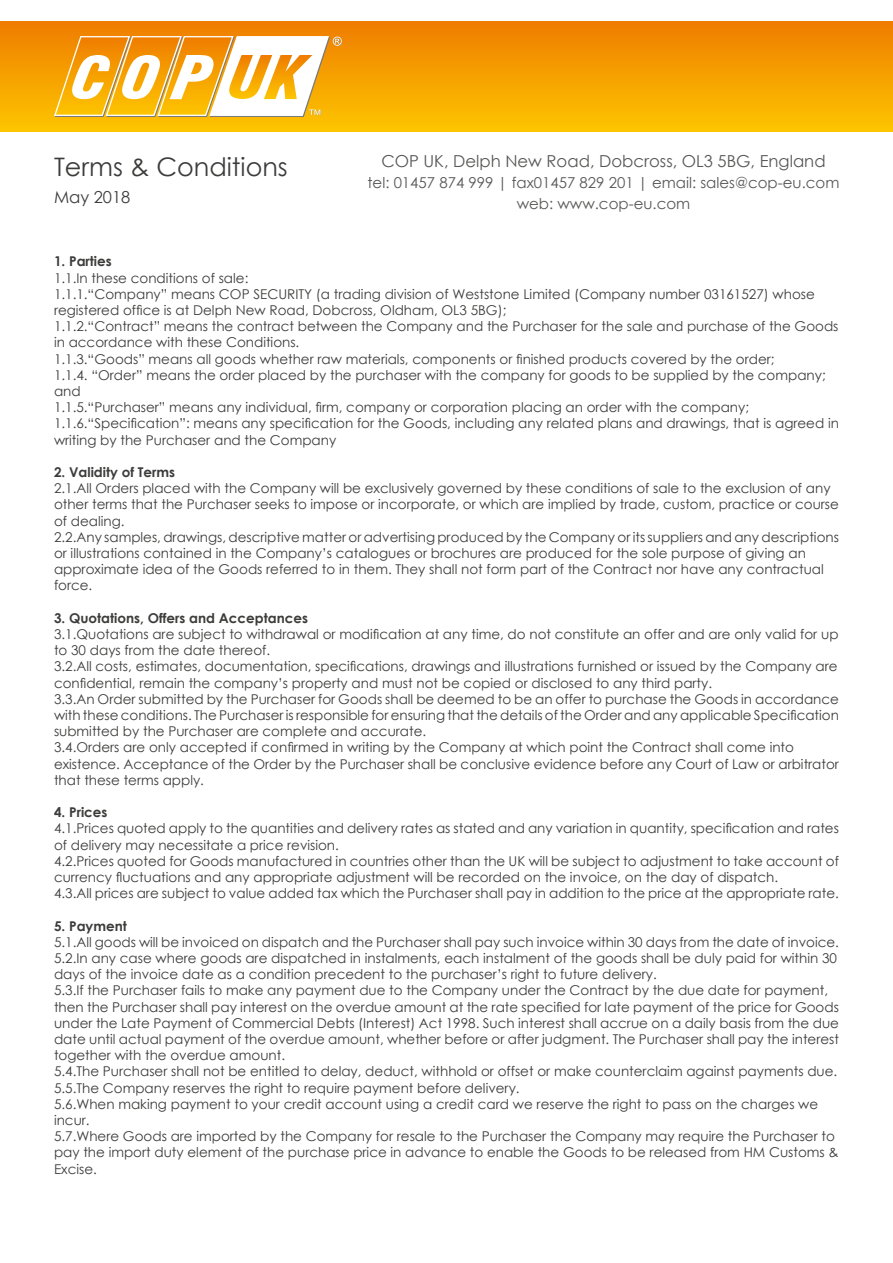
<style>
.page{position:relative;width:893px;height:1263px;background:#fff}
.page>*{position:absolute;margin:0;border:0;box-sizing:border-box;transform-origin:0 0}
.t1{font:25.5px "Century Gothic";color:#3c3c3b}
.t2{font:16.5px "Century Gothic";color:#575756}
.t3{font:16.5px "Century Gothic";color:#3c3c3b}
.t4{font:15px/21px "Century Gothic";color:#575756;text-align:center}
.t5{font:13.5px/16.2px "Century Gothic";color:#3c3c3b}
.t6{font:700 13.5px "Century Gothic";color:#3c3c3b}
</style>
<div class="page">
<div style="left:0;top:21px;width:893px;height:111px;background:linear-gradient(to bottom,#ef7c00,#fec600)"></div>
<svg style="left:53px;top:35px;width:289px;height:83px"></svg>
<h1 class="t1" style="left:54px;top:149px;width:235px">Terms &amp; Conditions</h1>
<p class="t3" style="left:54px;top:185px;width:78px">May 2018</p>
<p class="t2" style="left:381px;top:149px;width:446px">COP UK, Delph New Road, Dobcross, OL3 5BG, England</p>
<p class="t4" style="left:367px;top:171px;width:473px">tel: 01457 874 999 | fax01457 829 201 | email: sales@cop-eu.com web: www.cop-eu.com</p>
<p class="t6" style="left:54px;top:251px;width:59px">1. Parties</p>
<p class="t5" style="left:54px;top:269px;width:786px">1.1.In these conditions of sale:<br>1.1.1.“Company” means COP SECURITY (a trading division of Weststone Limited (Company number 03161527) whose registered office is at Delph New Road, Dobcross, Oldham, OL3 5BG);<br>1.1.2.“Contract” means the contract between the Company and the Purchaser for the sale and purchase of the Goods in accordance with these Conditions.<br>1.1.3.“Goods” means all goods whether raw materials, components or finished products covered by the order;<br>1.1.4. “Order” means the order placed by the purchaser with the company for goods to be supplied by the company; and<br>1.1.5.“Purchaser” means any individual, firm, company or corporation placing an order with the company; 1.1.6.“Specification”: means any specification for the Goods, including any related plans and drawings, that is agreed in writing by the Purchaser and the Company</p>
<p class="t6" style="left:54px;top:462px;width:123px">2. Validity of Terms</p>
<p class="t5" style="left:54px;top:480px;width:786px">2.1.All Orders placed with the Company will be exclusively governed by these conditions of sale to the exclusion of any other terms that the Purchaser seeks to impose or incorporate, or which are implied by trade, custom, practice or course of dealing.<br>2.2.Any samples, drawings, descriptive matter or advertising produced by the Company or its suppliers and any descriptions or illustrations contained in the Company’s catalogues or brochures are produced for the sole purpose of giving an approximate idea of the Goods referred to in them. They shall not form part of the Contract nor have any contractual force.</p>
<p class="t6" style="left:54px;top:608px;width:256px">3. Quotations, Offers and Acceptances</p>
<p class="t5" style="left:54px;top:626px;width:786px">3.1.Quotations are subject to withdrawal or modification at any time, do not constitute an offer and are only valid for up to 30 days from the date thereof.<br>3.2.All costs, estimates, documentation, specifications, drawings and illustrations furnished or issued by the Company are confidential, remain the company’s property and must not be copied or disclosed to any third party.<br>3.3.An Order submitted by the Purchaser for Goods shall be deemed to be an offer to purchase the Goods in accordance with these conditions. The Purchaser is responsible for ensuring that the details of the Order and any applicable Specification submitted by the Purchaser are complete and accurate.<br>3.4.Orders are only accepted if confirmed in writing by the Company at which point the Contract shall come into existence. Acceptance of the Order by the Purchaser shall be conclusive evidence before any Court of Law or arbitrator that these terms apply.</p>
<p class="t6" style="left:54px;top:802px;width:55px">4. Prices</p>
<p class="t5" style="left:54px;top:820px;width:786px">4.1.Prices quoted apply to the quantities and delivery rates as stated and any variation in quantity, specification and rates of delivery may necessitate a price revision.<br>4.2.Prices quoted for Goods manufactured in countries other than the UK will be subject to adjustment to take account of currency fluctuations and any appropriate adjustment will be recorded on the invoice, on the day of dispatch.<br>4.3.All prices are subject to value added tax which the Purchaser shall pay in addition to the price at the appropriate rate.</p>
<p class="t6" style="left:54px;top:915px;width:74px">5. Payment</p>
<p class="t5" style="left:54px;top:934px;width:786px">5.1.All goods will be invoiced on dispatch and the Purchaser shall pay such invoice within 30 days from the date of invoice.<br>5.2.In any case where goods are dispatched in instalments, each instalment of the goods shall be duly paid for within 30 days of the invoice date as a condition precedent to the purchaser’s right to future delivery.<br>5.3.If the Purchaser fails to make any payment due to the Company under the Contract by the due date for payment, then the Purchaser shall pay interest on the overdue amount at the rate specified for late payment of the price for Goods under the Late Payment of Commercial Debts (Interest) Act 1998. Such interest shall accrue on a daily basis from the due date until actual payment of the overdue amount, whether before or after judgment. The Purchaser shall pay the interest together with the overdue amount.<br>5.4.The Purchaser shall not be entitled to delay, deduct, withhold or offset or make counterclaim against payments due.<br>5.5.The Company reserves the right to require payment before delivery.<br>5.6.When making payment to your credit account using a credit card we reserve the right to pass on the charges we incur.<br>5.7.Where Goods are imported by the Company for resale to the Purchaser the Company may require the Purchaser to pay the import duty element of the purchase price in advance to enable the Goods to be released from HM Customs &amp; Excise.</p>
</div>
